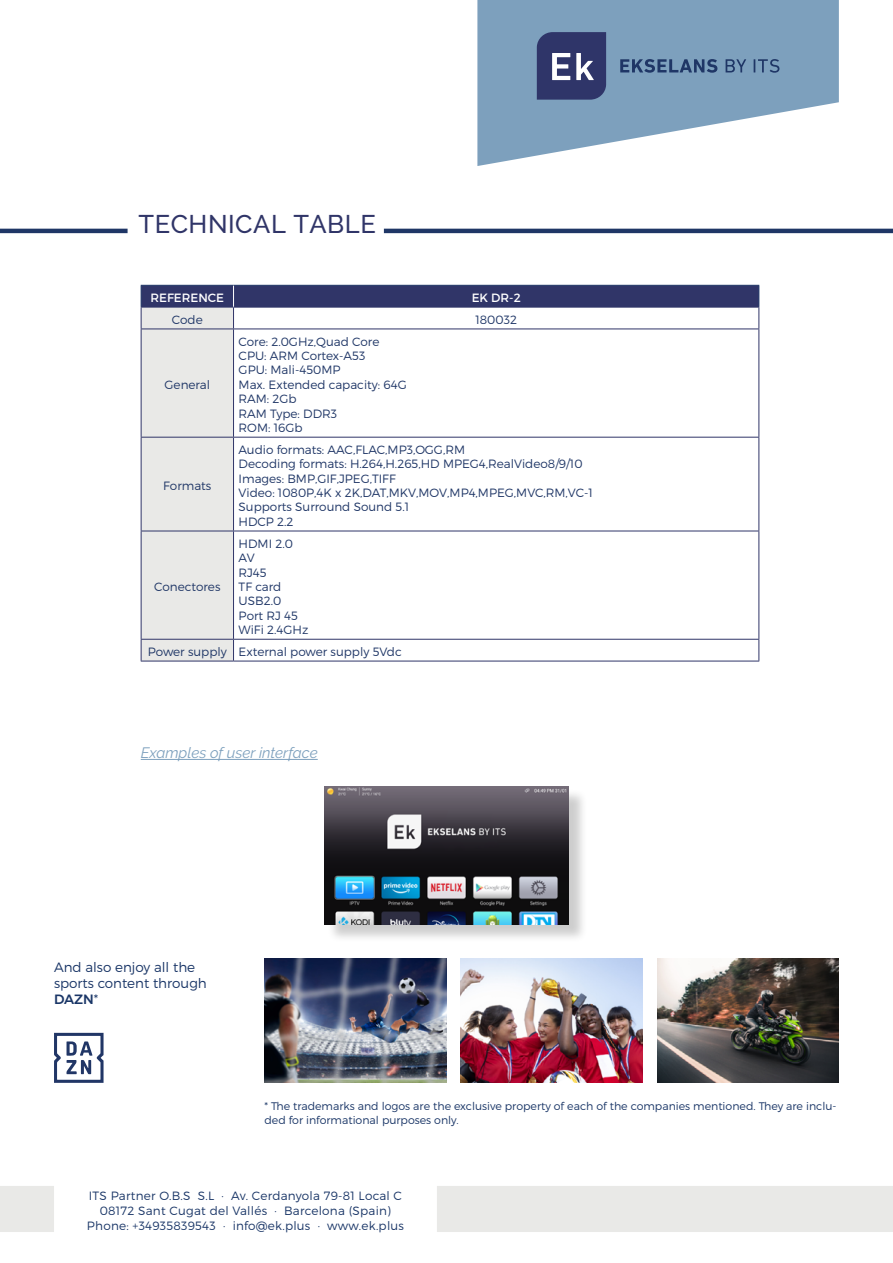
<style>
.page{position:relative;width:893px;height:1263px;background:#fff}
.page>*{position:absolute;margin:0;border:0;box-sizing:border-box;transform-origin:0 0}
.t1{font:500 25.5px "Raleway";letter-spacing:.02em;color:#303568}
.t2{font:italic 15px "Raleway";color:#7da0bd}
.t3{font:300 13.5px/16.2px "Montserrat";color:#1a3667}
.t4{font:300 12px/14.4px "Montserrat";color:#1f3666}
.t5{font:300 12px/15px "Montserrat";letter-spacing:.02em;color:#1a3667;text-align:center}
.t6{font:12px "Montserrat";color:#fff}
.t7{font:300 10.95px/13.2px "Montserrat";color:#1a3667}
.s1{font-weight:500}
</style>
<div class="page">
<svg style="left:477px;top:0;width:362px;height:166px;fill:#7da0bd"></svg>
<svg style="left:537px;top:32px;width:69px;height:68px;background:#484e7c"></svg>
<svg style="left:620px;top:59px;width:97px;height:14px"></svg>
<svg style="left:726px;top:59px;width:20px;height:13px"></svg>
<svg style="left:754px;top:59px;width:25px;height:14px"></svg>
<div style="left:0;top:1186px;width:54px;height:46px;background:#e9e9e7"></div>
<div style="left:437px;top:1186px;width:456px;height:46px;background:#e9e9e7"></div>
<hr style="left:0;top:229px;width:128px;height:4px;background:#1f3666">
<hr style="left:384px;top:229px;width:509px;height:4px;background:#1f3666">
<hr style="left:141px;top:661px;width:93px;height:1px;background:#303568">
<hr style="left:234px;top:661px;width:525px;height:1px;background:#303568">
<svg style="left:141px;top:285px;width:618px;height:376px"></svg>
<hr style="left:141px;top:759px;width:177px;height:1px;background:#7da0bd">
<div style="left:326px;top:788px;width:261px;height:155px;background:#000;opacity:.2"></div>
<img style="left:324px;top:787px;width:244px;height:137px">
<svg style="left:54px;top:1033px;width:50px;height:50px"></svg>
<img style="left:264px;top:959px;width:182px;height:124px">
<img style="left:461px;top:959px;width:182px;height:124px">
<img style="left:657px;top:959px;width:182px;height:124px">
<h1 class="t1" style="left:139px;top:210px;width:239px">TECHNICAL TABLE</h1>
<p class="t6" style="left:151px;top:290px;width:75px">REFERENCE</p>
<p class="t6" style="left:472px;top:290px;width:51px">EK DR-2</p>
<p class="t4" style="left:172px;top:312px;width:32px">Code</p>
<p class="t4" style="left:475px;top:312px;width:43px">180032</p>
<p class="t4" style="left:165px;top:377px;width:47px">General</p>
<p class="t4" style="left:163px;top:478px;width:50px">Formats</p>
<p class="t4" style="left:239px;top:334px;width:170px">Core: 2.0GHz,Quad Core<br>CPU: ARM Cortex-A53<br>GPU: Mali-450MP<br>Max. Extended capacity: 64G<br>RAM: 2Gb<br>RAM Type: DDR3<br>ROM: 16Gb</p>
<p class="t4" style="left:239px;top:442px;width:356px">Audio formats: AAC,FLAC,MP3,OGG,RM<br>Decoding formats: H.264,H.265,HD MPEG4,RealVideo8/9/10<br>Images: BMP,GIF,JPEG,TIFF<br>Video: 1080P,4K x 2K,DAT,MKV,MOV,MP4,MPEG,MVC,RM,VC-1<br>Supports Surround Sound 5.1<br>HDCP 2.2</p>
<p class="t4" style="left:239px;top:536px;width:71px">HDMI 2.0<br>AV<br>RJ45<br>TF card<br>USB2.0<br>Port RJ 45<br>WiFi 2.4GHz</p>
<p class="t4" style="left:148px;top:644px;width:255px">Power supply External power supply 5Vdc</p>
<p class="t4" style="left:154px;top:579px;width:68px">Conectores</p>
<p class="t2" style="left:141px;top:744px;width:178px">Examples of user interface</p>
<p class="t3" style="left:54px;top:959px;width:154px">And also enjoy all the sports content through<br><span class="s1">DAZN</span>*</p>
<p class="t7" style="left:264px;top:1100px;width:574px">* The trademarks and logos are the exclusive property of each of the companies mentioned. They are inclu&shy;ded for informational purposes only.</p>
<p class="t5" style="left:87px;top:1188px;width:319px">ITS Partner O.B.S S.L · Av. Cerdanyola 79-81 Local C<br>08172 Sant Cugat del Vallés · Barcelona (Spain)<br>Phone: +34935839543 · info@ek.plus · www.ek.plus</p>
</div>
